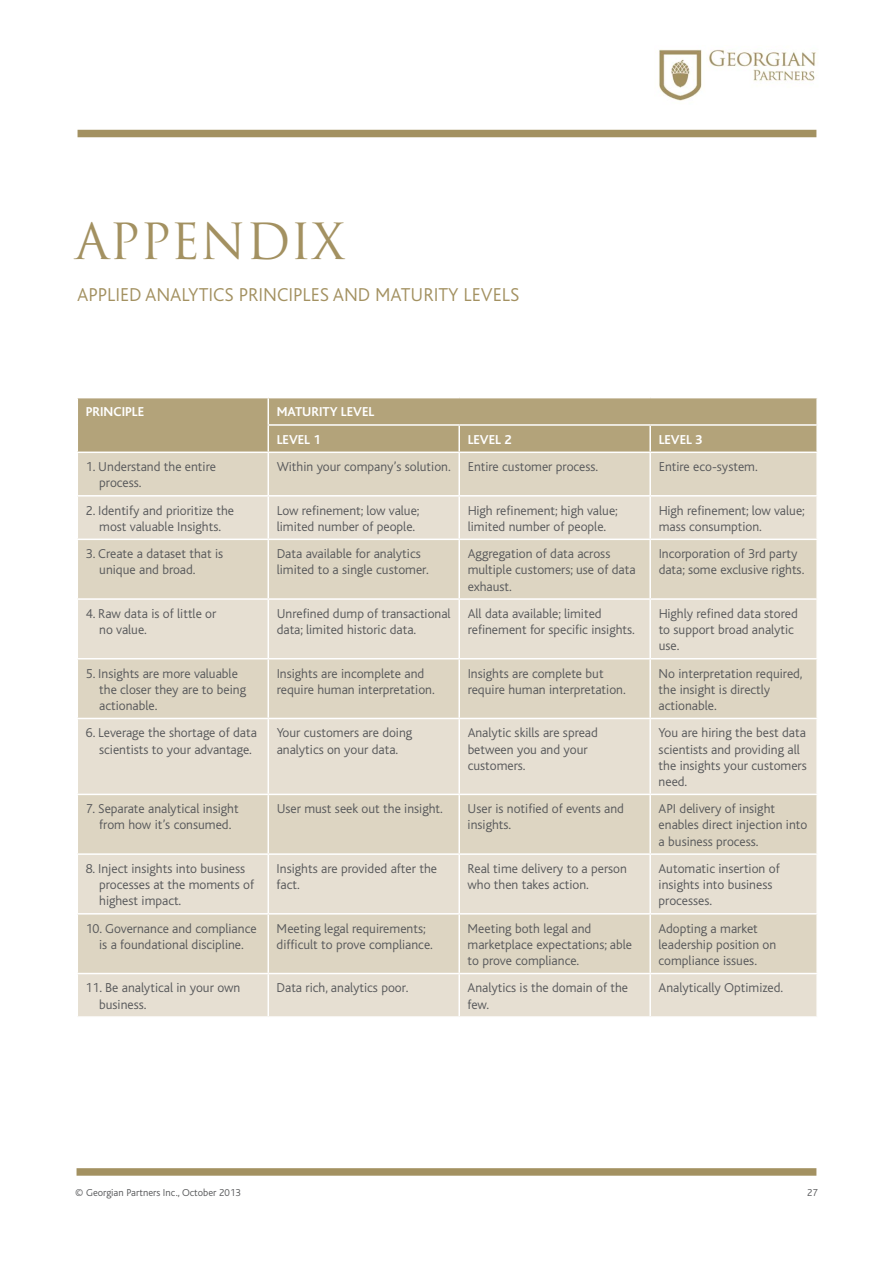
<style>
.page{position:relative;width:893px;height:1263px;background:#fff}
.page>*{position:absolute;margin:0;border:0;box-sizing:border-box;transform-origin:0 0}
.t1{font:48.6px "Trajan";color:#a39161}
.t2{font:300 19.5px "Bliss";color:#a39161}
.t3{font:300 13.5px/16.2px "Bliss";color:#58595b}
.t4{font:700 13.5px/27.3px "Bliss";color:#fff}
.t5{font:300 10.5px "Bliss";color:#58595b}
</style>
<div class="page">
<div style="left:77px;top:1168px;width:739px;height:8px;background:#a39161"></div>
<img style="left:659px;top:49px;width:157px;height:52px">
<div style="left:78px;top:130px;width:738px;height:7px;background:#a39161"></div>
<div style="left:78px;top:453px;width:738px;height:42px;background:#ddd5c2"></div>
<svg style="left:78px;top:497px;width:738px;height:519px;background:#e2daca"></svg>
<div style="left:77px;top:398px;width:739px;height:53px;background:#b3a37a"></div>
<hr style="left:267px;top:398px;width:2px;height:26px;background:#fff">
<hr style="left:267px;top:424px;width:192px;height:2px;background:#fff">
<hr style="left:267px;top:426px;width:2px;height:25px;background:#fff">
<hr style="left:459px;top:424px;width:191px;height:2px;background:#fff">
<hr style="left:458px;top:426px;width:2px;height:25px;background:#fff">
<hr style="left:650px;top:424px;width:168px;height:2px;background:#fff">
<hr style="left:649px;top:426px;width:2px;height:25px;background:#fff">
<hr style="left:267px;top:453px;width:2px;height:42px;background:#fff">
<hr style="left:458px;top:453px;width:2px;height:42px;background:#fff">
<hr style="left:649px;top:453px;width:2px;height:42px;background:#fff">
<hr style="left:267px;top:497px;width:2px;height:42px;background:#fff">
<hr style="left:458px;top:497px;width:2px;height:42px;background:#fff">
<hr style="left:649px;top:497px;width:2px;height:42px;background:#fff">
<hr style="left:77px;top:539px;width:191px;height:1px;background:#fff">
<hr style="left:268px;top:539px;width:191px;height:1px;background:#fff">
<hr style="left:267px;top:540px;width:2px;height:58px;background:#fff">
<hr style="left:459px;top:539px;width:191px;height:1px;background:#fff">
<hr style="left:458px;top:540px;width:2px;height:58px;background:#fff">
<hr style="left:650px;top:539px;width:168px;height:1px;background:#fff">
<hr style="left:649px;top:540px;width:2px;height:58px;background:#fff">
<hr style="left:77px;top:598px;width:191px;height:2px;background:#fff">
<hr style="left:268px;top:598px;width:191px;height:2px;background:#fff">
<hr style="left:267px;top:600px;width:2px;height:58px;background:#fff">
<hr style="left:459px;top:598px;width:191px;height:2px;background:#fff">
<hr style="left:458px;top:600px;width:2px;height:58px;background:#fff">
<hr style="left:650px;top:598px;width:168px;height:2px;background:#fff">
<hr style="left:649px;top:600px;width:2px;height:58px;background:#fff">
<hr style="left:77px;top:658px;width:191px;height:1px;background:#fff">
<hr style="left:268px;top:658px;width:191px;height:1px;background:#fff">
<hr style="left:267px;top:659px;width:2px;height:59px;background:#fff">
<hr style="left:459px;top:658px;width:191px;height:1px;background:#fff">
<hr style="left:458px;top:659px;width:2px;height:59px;background:#fff">
<hr style="left:650px;top:658px;width:168px;height:1px;background:#fff">
<hr style="left:649px;top:659px;width:2px;height:59px;background:#fff">
<hr style="left:77px;top:718px;width:191px;height:1px;background:#fff">
<hr style="left:268px;top:718px;width:191px;height:1px;background:#fff">
<hr style="left:267px;top:719px;width:2px;height:75px;background:#fff">
<hr style="left:459px;top:718px;width:191px;height:1px;background:#fff">
<hr style="left:458px;top:719px;width:2px;height:75px;background:#fff">
<hr style="left:650px;top:718px;width:168px;height:1px;background:#fff">
<hr style="left:649px;top:719px;width:2px;height:75px;background:#fff">
<hr style="left:77px;top:794px;width:191px;height:1px;background:#fff">
<hr style="left:268px;top:794px;width:191px;height:1px;background:#fff">
<hr style="left:267px;top:795px;width:2px;height:58px;background:#fff">
<hr style="left:459px;top:794px;width:191px;height:1px;background:#fff">
<hr style="left:458px;top:795px;width:2px;height:58px;background:#fff">
<hr style="left:650px;top:794px;width:168px;height:1px;background:#fff">
<hr style="left:649px;top:795px;width:2px;height:58px;background:#fff">
<hr style="left:77px;top:853px;width:191px;height:2px;background:#fff">
<hr style="left:268px;top:853px;width:191px;height:2px;background:#fff">
<hr style="left:267px;top:855px;width:2px;height:58px;background:#fff">
<hr style="left:459px;top:853px;width:191px;height:2px;background:#fff">
<hr style="left:458px;top:855px;width:2px;height:58px;background:#fff">
<hr style="left:650px;top:853px;width:168px;height:2px;background:#fff">
<hr style="left:649px;top:855px;width:2px;height:58px;background:#fff">
<hr style="left:77px;top:913px;width:191px;height:1px;background:#fff">
<hr style="left:268px;top:913px;width:191px;height:1px;background:#fff">
<hr style="left:267px;top:914px;width:2px;height:59px;background:#fff">
<hr style="left:459px;top:913px;width:191px;height:1px;background:#fff">
<hr style="left:458px;top:914px;width:2px;height:59px;background:#fff">
<hr style="left:650px;top:913px;width:168px;height:1px;background:#fff">
<hr style="left:649px;top:914px;width:2px;height:59px;background:#fff">
<hr style="left:77px;top:973px;width:191px;height:1px;background:#fff">
<hr style="left:268px;top:973px;width:191px;height:1px;background:#fff">
<hr style="left:267px;top:974px;width:2px;height:42px;background:#fff">
<hr style="left:459px;top:973px;width:191px;height:1px;background:#fff">
<hr style="left:458px;top:974px;width:2px;height:42px;background:#fff">
<hr style="left:650px;top:973px;width:168px;height:1px;background:#fff">
<hr style="left:649px;top:974px;width:2px;height:42px;background:#fff">
<h1 class="t1" style="left:75px;top:213px;width:272px">APPENDIX</h1>
<h2 class="t2" style="left:77px;top:284px;width:444px">APPLIED ANALYTICS PRINCIPLES AND MATURITY LEVELS</h2>
<p class="t4" style="left:86px;top:399px;width:60px">PRINCIPLE</p>
<p class="t4" style="left:277px;top:399px;width:99px">MATURITY LEVEL<br>LEVEL 1</p>
<p class="t4" style="left:468px;top:426px;width:45px">LEVEL 2</p>
<p class="t4" style="left:659px;top:426px;width:45px">LEVEL 3</p>
<p class="t3" style="left:99px;top:459px;width:118px;text-indent:-14px">1. Understand the entire process.</p>
<p class="t3" style="left:277px;top:459px;width:175px">Within your company’s solution.</p>
<p class="t3" style="left:468px;top:459px;width:132px">Entire customer process.</p>
<p class="t3" style="left:659px;top:459px;width:101px">Entire eco-system.</p>
<p class="t3" style="left:86px;top:502px;width:150px;text-align:center">2. Identify and prioritize the most valuable Insights.</p>
<p class="t3" style="left:277px;top:502px;width:144px">Low refinement; low value; limited number of people.</p>
<p class="t3" style="left:468px;top:502px;width:152px">High refinement; high value; limited number of people.</p>
<p class="t3" style="left:659px;top:502px;width:148px">High refinement; low value; mass consumption.</p>
<p class="t3" style="left:99px;top:546px;width:125px;text-indent:-14px">3. Create a dataset that is unique and broad.</p>
<p class="t3" style="left:277px;top:546px;width:154px">Data available for analytics limited to a single customer.</p>
<p class="t3" style="left:468px;top:546px;width:169px">Aggregation of data across multiple customers; use of data exhaust.</p>
<p class="t3" style="left:659px;top:546px;width:147px">Incorporation of 3rd party data; some exclusive rights.</p>
<p class="t3" style="left:99px;top:606px;width:119px;text-indent:-14px">4. Raw data is of little or no value.</p>
<p class="t3" style="left:277px;top:606px;width:175px">Unrefined dump of transactional data; limited historic data.</p>
<p class="t3" style="left:468px;top:606px;width:169px">All data available; limited refinement for specific insights.</p>
<p class="t3" style="left:659px;top:606px;width:141px">Highly refined data stored to support broad analytic use.</p>
<p class="t3" style="left:99px;top:665px;width:148px;text-indent:-14px">5. Insights are more valuable the closer they are to being actionable.</p>
<p class="t3" style="left:277px;top:665px;width:160px">Insights are incomplete and require human interpretation.</p>
<p class="t3" style="left:468px;top:665px;width:160px">Insights are complete but require human interpretation.</p>
<p class="t3" style="left:659px;top:665px;width:145px">No interpretation required, the insight is directly actionable.</p>
<p class="t3" style="left:99px;top:725px;width:159px;text-indent:-14px">6. Leverage the shortage of data scientists to your advantage.</p>
<p class="t3" style="left:277px;top:725px;width:137px">Your customers are doing analytics on your data.</p>
<p class="t3" style="left:468px;top:725px;width:132px">Analytic skills are spread between you and your customers.</p>
<p class="t3" style="left:659px;top:725px;width:150px">You are hiring the best data scientists and providing all the insights your customers need.</p>
<p class="t3" style="left:86px;top:801px;width:154px;text-align:center">7. Separate analytical insight from how it’s consumed.</p>
<p class="t3" style="left:277px;top:801px;width:168px">User must seek out the insight.</p>
<p class="t3" style="left:468px;top:801px;width:158px">User is notified of events and insights.</p>
<p class="t3" style="left:659px;top:801px;width:150px">API delivery of insight enables direct injection into a business process.</p>
<p class="t3" style="left:99px;top:861px;width:156px;text-indent:-14px">8. Inject insights into business processes at the moments of highest impact.</p>
<p class="t3" style="left:277px;top:861px;width:162px">Insights are provided after the fact.</p>
<p class="t3" style="left:468px;top:861px;width:161px">Real time delivery to a person who then takes action.</p>
<p class="t3" style="left:659px;top:861px;width:123px">Automatic insertion of insights into business processes.</p>
<p class="t3" style="left:86px;top:920px;width:172px;text-align:center">10. Governance and compliance is a foundational discipline.</p>
<p class="t3" style="left:277px;top:920px;width:158px">Meeting legal requirements; difficult to prove compliance.</p>
<p class="t3" style="left:468px;top:920px;width:166px">Meeting both legal and marketplace expectations; able to prove compliance.</p>
<p class="t3" style="left:659px;top:920px;width:119px">Adopting a market leadership position on compliance issues.</p>
<p class="t3" style="left:99px;top:980px;width:143px;text-indent:-13px">11. Be analytical in your own business.</p>
<p class="t3" style="left:277px;top:980px;width:133px">Data rich, analytics poor.</p>
<p class="t3" style="left:468px;top:980px;width:162px">Analytics is the domain of the few.</p>
<p class="t3" style="left:659px;top:980px;width:126px">Analytically Optimized.</p>
<p class="t5" style="left:75px;top:1186px;width:167px">© Georgian Partners Inc., October 2013</p>
<p class="t5" style="left:807px;top:1186px;width:12px">27</p>
</div>
